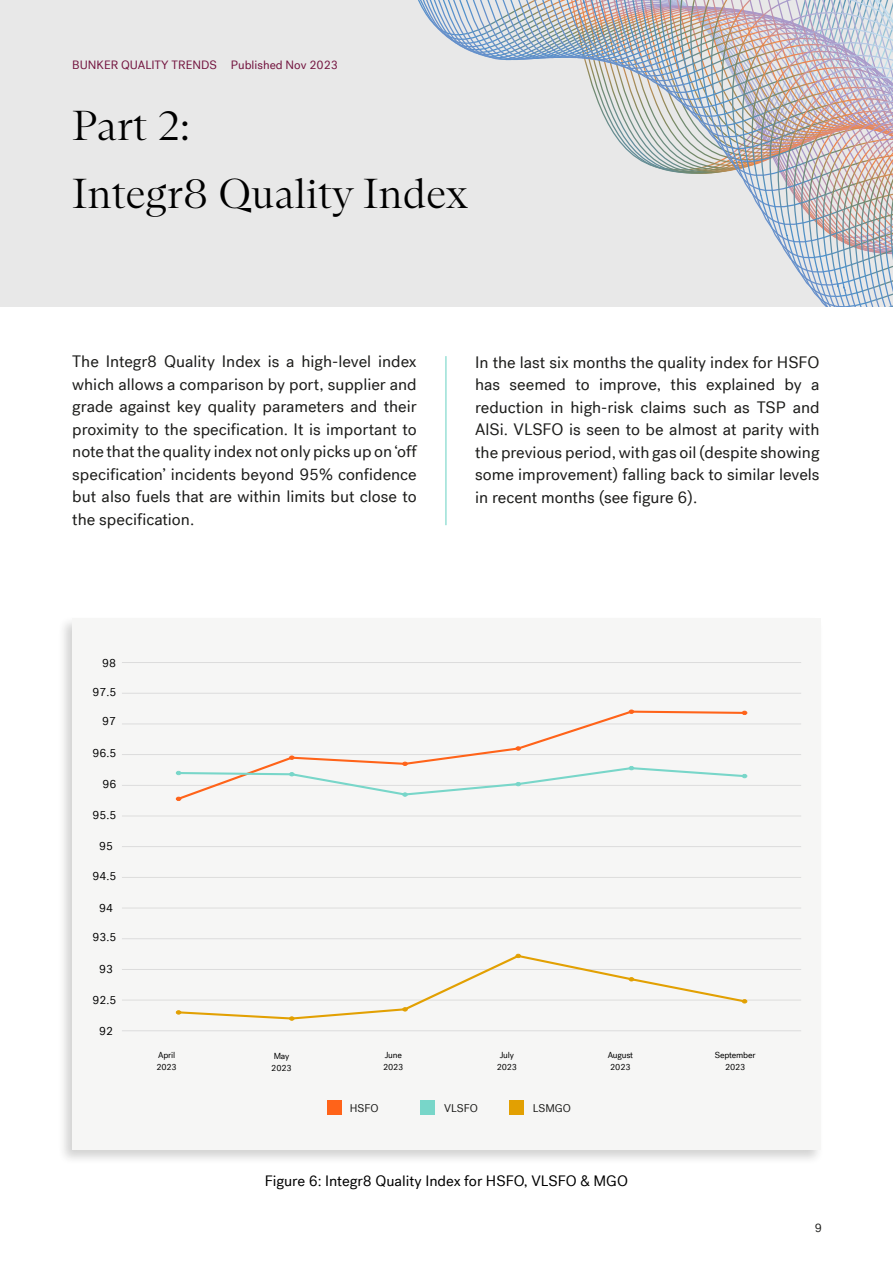
<style>
.page{position:relative;width:893px;height:1263px;background:#fff}
.page>*{position:absolute;margin:0;border:0;box-sizing:border-box;transform-origin:0 0}
.t1{font:300 42px/67.3px "ABC Arizona Serif";color:#000}
.t2{font:16.5px/22.5px "Post Grotesk";color:#1d1d1b;text-align:justify}
.t3{font:15px "Post Grotesk";color:#000}
.t4{font:12px "Post Grotesk";color:#73133e}
.t5{font:12px "Post Grotesk";color:#1d1d1b}
.t6{font:11.55px "Post Grotesk";color:#000}
.t7{font:11.1px "Post Grotesk";color:#1d1d1b}
.t8{font:8.7px/12px "Post Grotesk";letter-spacing:-.02em;color:#000}
</style>
<div class="page">
<div style="left:0;top:0;width:893px;height:307px;background:#e8e8e8"></div>
<svg style="left:554px;top:0;width:9px;height:58px"></svg>
<svg style="left:563px;top:0;width:10px;height:58px"></svg>
<svg style="left:573px;top:0;width:9px;height:59px"></svg>
<svg style="left:582px;top:0;width:10px;height:86px"></svg>
<svg style="left:592px;top:0;width:10px;height:112px"></svg>
<svg style="left:602px;top:0;width:10px;height:131px"></svg>
<svg style="left:612px;top:0;width:10px;height:145px"></svg>
<svg style="left:622px;top:0;width:10px;height:155px"></svg>
<svg style="left:632px;top:0;width:10px;height:162px"></svg>
<svg style="left:642px;top:0;width:10px;height:166px"></svg>
<svg style="left:652px;top:0;width:10px;height:170px"></svg>
<svg style="left:662px;top:0;width:11px;height:172px"></svg>
<svg style="left:673px;top:0;width:10px;height:173px"></svg>
<svg style="left:683px;top:0;width:11px;height:174px"></svg>
<svg style="left:694px;top:0;width:10px;height:174px"></svg>
<img style="left:704px;top:0;width:11px;height:174px">
<svg style="left:715px;top:0;width:9px;height:173px"></svg>
<img style="left:724px;top:0;width:169px;height:172px">
<img style="left:733px;top:14px;width:160px;height:164px">
<img style="left:742px;top:27px;width:151px;height:280px">
<div style="left:57px;top:615px;width:767px;height:550px;background:#1d1d1b;opacity:.2"></div>
<div style="left:72px;top:619px;width:749px;height:531px;background:#f6f6f5"></div>
<div style="left:327px;top:1101px;width:14px;height:14px;background:#ff6319"></div>
<div style="left:421px;top:1101px;width:14px;height:14px;background:#78d6c9"></div>
<div style="left:509px;top:1101px;width:15px;height:14px;background:#e2a002"></div>
<hr style="left:445px;top:356px;width:1px;height:169px;background:#78d6c9">
<hr style="left:122px;top:1030px;width:679px;height:1px;background:#d9d9d9">
<hr style="left:122px;top:1000px;width:679px;height:1px;background:#d9d9d9">
<hr style="left:122px;top:969px;width:679px;height:1px;background:#d9d9d9">
<hr style="left:122px;top:938px;width:679px;height:1px;background:#d9d9d9">
<hr style="left:122px;top:908px;width:679px;height:1px;background:#d9d9d9">
<hr style="left:122px;top:877px;width:679px;height:1px;background:#d9d9d9">
<hr style="left:122px;top:846px;width:679px;height:1px;background:#d9d9d9">
<hr style="left:122px;top:816px;width:679px;height:1px;background:#d9d9d9">
<hr style="left:122px;top:785px;width:679px;height:1px;background:#d9d9d9">
<hr style="left:122px;top:754px;width:679px;height:1px;background:#d9d9d9">
<hr style="left:122px;top:724px;width:679px;height:1px;background:#d9d9d9">
<hr style="left:122px;top:693px;width:679px;height:1px;background:#d9d9d9">
<hr style="left:122px;top:662px;width:679px;height:1px;background:#d9d9d9">
<svg style="left:175px;top:709px;width:572px;height:91px"></svg>
<svg style="left:516px;top:746px;width:5px;height:4px"></svg>
<svg style="left:629px;top:710px;width:5px;height:4px"></svg>
<svg style="left:742px;top:711px;width:5px;height:4px"></svg>
<svg style="left:176px;top:756px;width:571px;height:45px"></svg>
<svg style="left:176px;top:954px;width:572px;height:66px"></svg>
<p class="t4" style="left:72px;top:58px;width:267px">BUNKER QUALITY TRENDS Published Nov 2023</p>
<h1 class="t1" style="left:72px;top:93px;width:397px">Part 2:<br>Integr8 Quality Index</h1>
<p class="t2" style="left:72px;top:350px;width:346px">The Integr8 Quality Index is a high-level index which allows a comparison by port, supplier and grade against key quality parameters and their proximity to the specification. It is important to note that the quality index not only picks up on ‘off specification’ incidents beyond 95% confidence but also fuels that are within limits but close to the specification.</p>
<p class="t2" style="left:475px;top:351px;width:346px">In the last six months the quality index for HSFO has seemed to improve, this explained by a reduction in high-risk claims such as TSP and AlSi. VLSFO is seen to be almost at parity with the previous period, with gas oil (despite showing some improvement) falling back to similar levels in recent months (see figure 6).</p>
<p class="t6" style="left:102px;top:656px;width:15px">98</p>
<p class="t6" style="left:92px;top:685px;width:25px">97.5</p>
<p class="t6" style="left:102px;top:715px;width:15px">97</p>
<p class="t6" style="left:92px;top:746px;width:25px">96.5</p>
<p class="t6" style="left:102px;top:777px;width:15px">96</p>
<p class="t6" style="left:92px;top:809px;width:25px">95.5</p>
<p class="t6" style="left:99px;top:839px;width:15px">95</p>
<p class="t6" style="left:92px;top:870px;width:25px">94.5</p>
<p class="t6" style="left:99px;top:901px;width:15px">94</p>
<p class="t6" style="left:92px;top:930px;width:25px">93.5</p>
<p class="t6" style="left:99px;top:962px;width:15px">93</p>
<p class="t6" style="left:92px;top:993px;width:25px">92.5</p>
<p class="t6" style="left:99px;top:1024px;width:15px">92</p>
<p class="t8" style="left:156px;top:1049px;width:22px">April<br>2023</p>
<p class="t8" style="left:271px;top:1050px;width:22px">May<br>2023</p>
<p class="t8" style="left:383px;top:1049px;width:22px">June<br>2023</p>
<p class="t8" style="left:497px;top:1049px;width:22px;text-align:center">July<br>2023</p>
<p class="t8" style="left:608px;top:1049px;width:27px">August<br>2023</p>
<p class="t8" style="left:715px;top:1049px;width:42px;text-align:center">September<br>2023</p>
<p class="t7" style="left:350px;top:1101px;width:30px">HSFO</p>
<p class="t7" style="left:444px;top:1101px;width:35px">VLSFO</p>
<p class="t7" style="left:533px;top:1101px;width:40px">LSMGO</p>
<p class="t3" style="left:265px;top:1172px;width:365px">Figure 6: Integr8 Quality Index for HSFO, VLSFO &amp; MGO</p>
<p class="t5" style="left:815px;top:1221px;width:9px">9</p>
</div>
